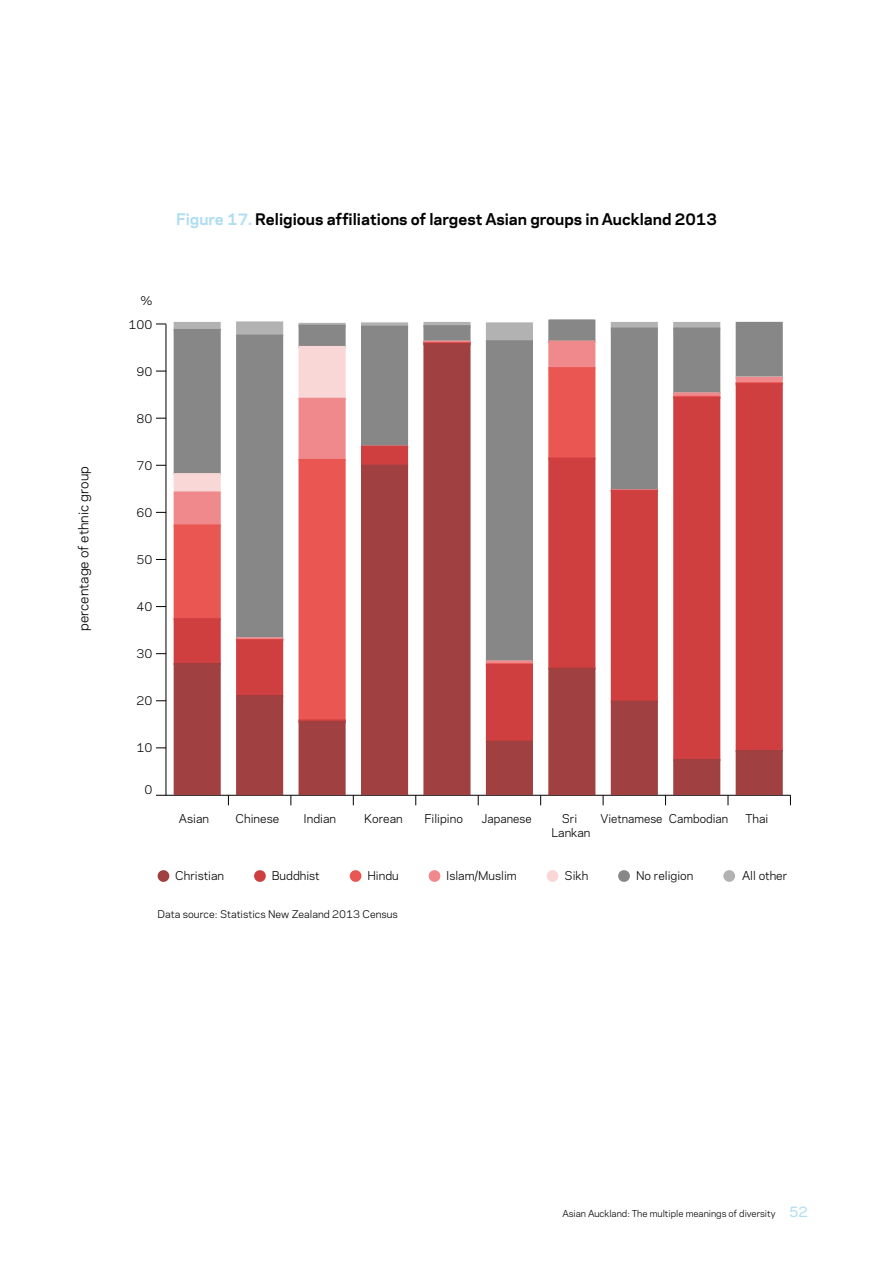
<style>
.page{position:relative;width:893px;height:1263px;background:#fff}
.page>*{position:absolute;margin:0;border:0;box-sizing:border-box;transform-origin:0 0}
.t1{font:700 15px "Galaxie Polaris";color:#000}
.t2{font:12.9px "Galaxie Polaris";color:#000}
.t3{font:11.4px/13.6px "Galaxie Polaris";color:#000;text-align:center}
.t4{font:10.05px "Galaxie Polaris";color:#000}
.t5{font:9px "Galaxie Polaris";color:#000}
.s1{color:#b0def1}
.s2{font-weight:500;font-size:13.5px;color:#b0def1}
</style>
<div class="page">
<div style="left:723px;top:870px;width:12px;height:12px;background:#b3b2b2;border-radius:50%"></div>
<div style="left:618px;top:870px;width:12px;height:12px;background:#878787;border-radius:50%"></div>
<div style="left:547px;top:870px;width:11px;height:12px;background:#fad7d7;border-radius:50%"></div>
<div style="left:429px;top:870px;width:11px;height:12px;background:#f0898c;border-radius:50%"></div>
<div style="left:254px;top:870px;width:12px;height:12px;background:#d03f3f;border-radius:50%"></div>
<div style="left:158px;top:870px;width:11px;height:12px;background:#a04041;border-radius:50%"></div>
<div style="left:350px;top:870px;width:11px;height:12px;background:#ea5652;border-radius:50%"></div>
<hr style="left:166px;top:795px;width:624px;height:1px;background:#000">
<hr style="left:166px;top:324px;width:1px;height:471px;background:#000">
<div style="left:175px;top:323px;width:45px;height:7px;background:#b3b2b2"></div>
<div style="left:174px;top:322px;width:47px;height:9px;border:2px solid #b3b2b2"></div>
<div style="left:237px;top:322px;width:45px;height:14px;background:#b3b2b2"></div>
<div style="left:236px;top:321px;width:47px;height:16px;border:2px solid #b3b2b2"></div>
<div style="left:299px;top:323px;width:47px;height:4px;border:2px solid #b3b2b2"></div>
<div style="left:361px;top:322px;width:47px;height:6px;border:2px solid #b3b2b2"></div>
<div style="left:423px;top:322px;width:48px;height:5px;border:2px solid #b3b2b2"></div>
<div style="left:487px;top:323px;width:45px;height:18px;background:#b3b2b2"></div>
<div style="left:486px;top:322px;width:47px;height:20px;border:2px solid #b3b2b2"></div>
<div style="left:612px;top:323px;width:45px;height:6px;background:#b3b2b2"></div>
<div style="left:611px;top:322px;width:47px;height:8px;border:2px solid #b3b2b2"></div>
<div style="left:674px;top:323px;width:45px;height:6px;background:#b3b2b2"></div>
<div style="left:673px;top:322px;width:47px;height:8px;border:2px solid #b3b2b2"></div>
<div style="left:175px;top:330px;width:45px;height:144px;background:#878787"></div>
<div style="left:174px;top:329px;width:47px;height:146px;border:2px solid #878787"></div>
<div style="left:237px;top:336px;width:45px;height:302px;background:#878787"></div>
<div style="left:236px;top:335px;width:47px;height:305px;border:2px solid #878787"></div>
<div style="left:300px;top:326px;width:45px;height:21px;background:#878787"></div>
<div style="left:299px;top:325px;width:47px;height:23px;border:2px solid #878787"></div>
<div style="left:362px;top:327px;width:45px;height:120px;background:#878787"></div>
<div style="left:361px;top:326px;width:47px;height:122px;border:2px solid #878787"></div>
<div style="left:424px;top:326px;width:45px;height:16px;background:#878787"></div>
<div style="left:423px;top:325px;width:48px;height:18px;border:2px solid #878787"></div>
<div style="left:487px;top:341px;width:45px;height:321px;background:#878787"></div>
<div style="left:486px;top:340px;width:47px;height:323px;border:2px solid #878787"></div>
<div style="left:549px;top:321px;width:45px;height:21px;background:#878787"></div>
<div style="left:548px;top:320px;width:47px;height:23px;border:2px solid #878787"></div>
<div style="left:612px;top:329px;width:45px;height:162px;background:#878787"></div>
<div style="left:611px;top:328px;width:47px;height:164px;border:2px solid #878787"></div>
<div style="left:674px;top:329px;width:45px;height:65px;background:#878787"></div>
<div style="left:673px;top:328px;width:47px;height:67px;border:2px solid #878787"></div>
<div style="left:737px;top:323px;width:45px;height:55px;background:#878787"></div>
<div style="left:736px;top:322px;width:47px;height:57px;border:2px solid #878787"></div>
<div style="left:175px;top:474px;width:45px;height:18px;background:#fad7d7"></div>
<div style="left:174px;top:473px;width:47px;height:21px;border:2px solid #fad7d7"></div>
<div style="left:300px;top:347px;width:45px;height:52px;background:#fad7d7"></div>
<div style="left:299px;top:346px;width:47px;height:54px;border:2px solid #fad7d7"></div>
<div style="left:175px;top:492px;width:45px;height:33px;background:#f0898c"></div>
<div style="left:174px;top:491px;width:47px;height:36px;border:2px solid #f0898c"></div>
<div style="left:236px;top:637px;width:47px;height:4px;border:2px solid #f0898c"></div>
<div style="left:300px;top:399px;width:45px;height:61px;background:#f0898c"></div>
<div style="left:299px;top:398px;width:47px;height:63px;border:2px solid #f0898c"></div>
<div style="left:423px;top:341px;width:48px;height:3px;border:2px solid #f0898c"></div>
<div style="left:486px;top:660px;width:47px;height:5px;border:2px solid #f0898c"></div>
<div style="left:549px;top:342px;width:45px;height:26px;background:#f0898c"></div>
<div style="left:548px;top:341px;width:47px;height:28px;border:2px solid #f0898c"></div>
<div style="left:673px;top:393px;width:47px;height:5px;border:2px solid #f0898c"></div>
<div style="left:737px;top:378px;width:45px;height:5px;background:#f0898c"></div>
<div style="left:736px;top:377px;width:47px;height:7px;border:2px solid #f0898c"></div>
<div style="left:175px;top:525px;width:45px;height:94px;background:#ea5652"></div>
<div style="left:174px;top:524px;width:47px;height:96px;border:2px solid #ea5652"></div>
<div style="left:300px;top:460px;width:45px;height:260px;background:#ea5652"></div>
<div style="left:299px;top:459px;width:47px;height:262px;border:2px solid #ea5652"></div>
<div style="left:423px;top:342px;width:48px;height:3px;border:2px solid #ea5652"></div>
<div style="left:486px;top:663px;width:47px;height:3px;border:2px solid #ea5652"></div>
<div style="left:549px;top:368px;width:45px;height:91px;background:#ea5652"></div>
<div style="left:548px;top:367px;width:47px;height:93px;border:2px solid #ea5652"></div>
<div style="left:673px;top:396px;width:47px;height:3px;border:2px solid #ea5652"></div>
<div style="left:736px;top:382px;width:47px;height:3px;border:2px solid #ea5652"></div>
<div style="left:175px;top:619px;width:45px;height:45px;background:#d03f3f"></div>
<div style="left:174px;top:618px;width:47px;height:47px;border:2px solid #d03f3f"></div>
<div style="left:237px;top:640px;width:45px;height:56px;background:#d03f3f"></div>
<div style="left:236px;top:639px;width:47px;height:58px;border:2px solid #d03f3f"></div>
<div style="left:299px;top:719px;width:47px;height:4px;border:2px solid #d03f3f"></div>
<div style="left:362px;top:447px;width:45px;height:19px;background:#d03f3f"></div>
<div style="left:361px;top:446px;width:47px;height:21px;border:2px solid #d03f3f"></div>
<div style="left:487px;top:665px;width:45px;height:77px;background:#d03f3f"></div>
<div style="left:486px;top:664px;width:47px;height:79px;border:2px solid #d03f3f"></div>
<div style="left:549px;top:459px;width:45px;height:210px;background:#d03f3f"></div>
<div style="left:548px;top:457px;width:47px;height:213px;border:2px solid #d03f3f"></div>
<div style="left:612px;top:491px;width:45px;height:211px;background:#d03f3f"></div>
<div style="left:611px;top:490px;width:47px;height:213px;border:2px solid #d03f3f"></div>
<div style="left:674px;top:398px;width:45px;height:362px;background:#d03f3f"></div>
<div style="left:673px;top:397px;width:47px;height:364px;border:2px solid #d03f3f"></div>
<div style="left:737px;top:384px;width:45px;height:367px;background:#d03f3f"></div>
<div style="left:736px;top:383px;width:47px;height:369px;border:2px solid #d03f3f"></div>
<div style="left:175px;top:664px;width:45px;height:130px;background:#a04041"></div>
<div style="left:174px;top:663px;width:47px;height:132px;border:2px solid #a04041"></div>
<div style="left:237px;top:696px;width:45px;height:98px;background:#a04041"></div>
<div style="left:236px;top:695px;width:47px;height:100px;border:2px solid #a04041"></div>
<div style="left:300px;top:722px;width:45px;height:72px;background:#a04041"></div>
<div style="left:299px;top:721px;width:47px;height:74px;border:2px solid #a04041"></div>
<div style="left:362px;top:466px;width:45px;height:328px;background:#a04041"></div>
<div style="left:361px;top:465px;width:47px;height:330px;border:2px solid #a04041"></div>
<div style="left:424px;top:344px;width:45px;height:450px;background:#a04041"></div>
<div style="left:423px;top:343px;width:48px;height:452px;border:2px solid #a04041"></div>
<div style="left:487px;top:742px;width:45px;height:52px;background:#a04041"></div>
<div style="left:486px;top:741px;width:47px;height:54px;border:2px solid #a04041"></div>
<div style="left:549px;top:669px;width:45px;height:125px;background:#a04041"></div>
<div style="left:548px;top:668px;width:47px;height:127px;border:2px solid #a04041"></div>
<div style="left:612px;top:702px;width:45px;height:92px;background:#a04041"></div>
<div style="left:611px;top:701px;width:47px;height:94px;border:2px solid #a04041"></div>
<div style="left:674px;top:760px;width:45px;height:34px;background:#a04041"></div>
<div style="left:673px;top:759px;width:47px;height:36px;border:2px solid #a04041"></div>
<div style="left:737px;top:751px;width:45px;height:43px;background:#a04041"></div>
<div style="left:736px;top:750px;width:47px;height:45px;border:2px solid #a04041"></div>
<p class="t2" style="left:74px;top:631px;width:167px;rotate:-90deg">percentage of ethnic group</p>
<h1 class="t1" style="left:176px;top:207px;width:542px"><span class="s1">Figure 17.</span> Religious affiliations of largest Asian groups in Auckland 2013</h1>
<p class="t3" style="left:140px;top:293px;width:14px">%</p>
<p class="t3" style="left:128px;top:317px;width:25px">100</p>
<p class="t3" style="left:136px;top:364px;width:17px">90</p>
<p class="t3" style="left:136px;top:411px;width:17px">80</p>
<p class="t3" style="left:136px;top:458px;width:17px">70</p>
<p class="t3" style="left:136px;top:505px;width:17px">60</p>
<p class="t3" style="left:136px;top:552px;width:17px">50</p>
<p class="t3" style="left:136px;top:599px;width:17px">40</p>
<p class="t3" style="left:136px;top:646px;width:17px">30</p>
<p class="t3" style="left:136px;top:693px;width:17px">20</p>
<p class="t3" style="left:136px;top:741px;width:17px">10</p>
<p class="t3" style="left:144px;top:782px;width:9px">0</p>
<p class="t3" style="left:179px;top:811px;width:32px">Asian</p>
<p class="t3" style="left:236px;top:811px;width:45px">Chinese</p>
<p class="t3" style="left:303px;top:811px;width:34px">Indian</p>
<p class="t3" style="left:364px;top:811px;width:40px">Korean</p>
<p class="t3" style="left:424px;top:811px;width:40px">Filipino</p>
<p class="t3" style="left:482px;top:811px;width:51px">Japanese</p>
<p class="t3" style="left:551px;top:811px;width:40px">Sri<br>Lankan</p>
<p class="t3" style="left:600px;top:811px;width:129px">Vietnamese Cambodian</p>
<p class="t3" style="left:745px;top:811px;width:24px">Thai</p>
<p class="t3" style="left:175px;top:868px;width:50px">Christian</p>
<p class="t3" style="left:272px;top:868px;width:50px">Buddhist</p>
<p class="t3" style="left:367px;top:868px;width:33px">Hindu</p>
<p class="t3" style="left:446px;top:868px;width:72px">Islam/Muslim</p>
<p class="t3" style="left:565px;top:868px;width:25px">Sikh</p>
<p class="t3" style="left:636px;top:868px;width:59px">No religion</p>
<p class="t3" style="left:742px;top:868px;width:47px">All other</p>
<p class="t4" style="left:158px;top:907px;width:242px">Data source: Statistics New Zealand 2013 Census</p>
<p class="t5" style="left:562px;top:1207px;width:247px">Asian Auckland: The multiple meanings of diversity <span class="s2">52</span></p>
</div>
